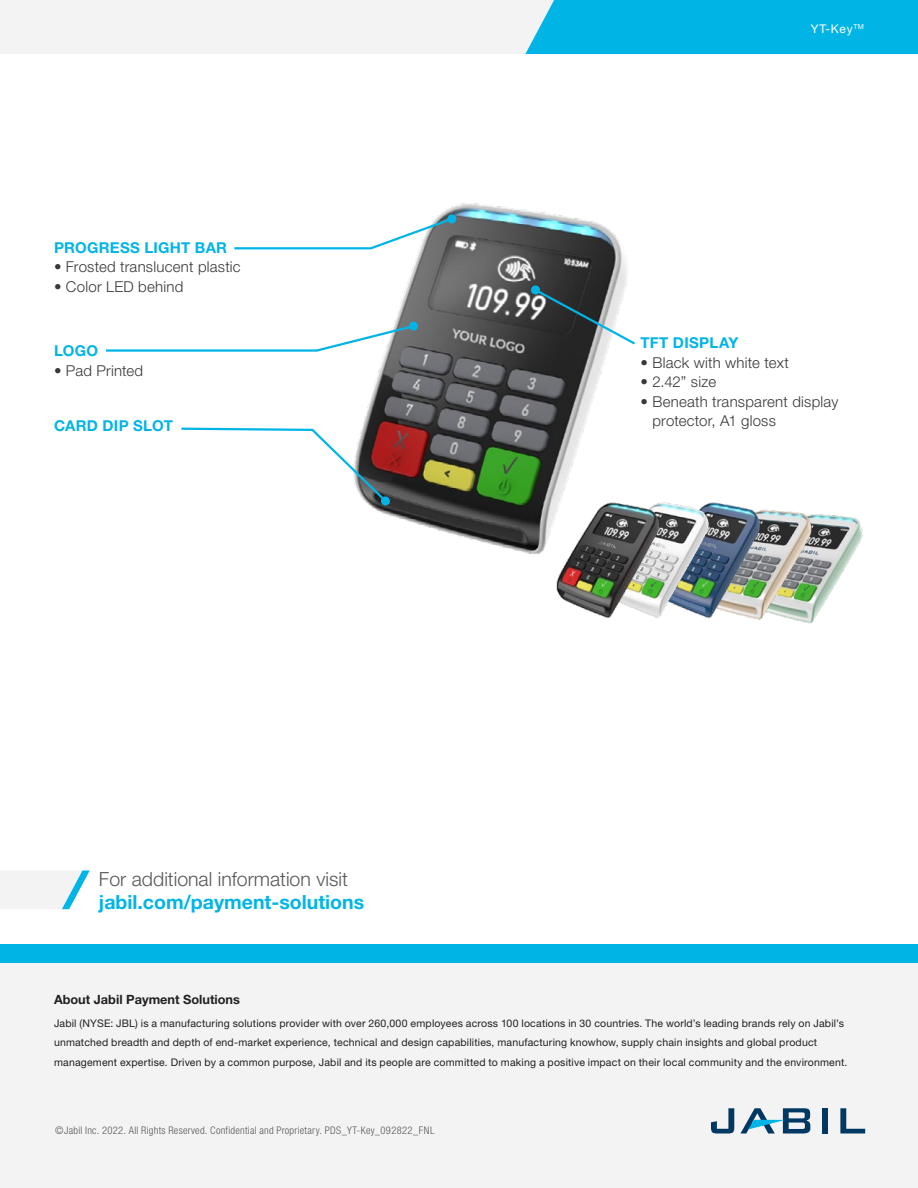
<style>
.page{position:relative;width:918px;height:1188px;background:#fff}
.page>*{position:absolute;margin:0;border:0;box-sizing:border-box;transform-origin:0 0}
.t1{font:300 19.5px "Helvetica Neue LT Std";color:#57585a}
.t2{font:700 19.5px "Helvetica Neue LT Std";color:#00b5e6}
.Bullet_Copy{font:300 15px/19.5px "Helvetica Neue LTW1 G";letter-spacing:.015em;color:#383839}
.Subhead_2{font:700 15px "Helvetica Neue LT Std";letter-spacing:.02em;color:#00b5e6}
.t3{font:700 12.75px "Helvetica Neue LT Std";color:#231f20}
.t4{font:12px "Helvetica Neue LT Std";color:#fff}
.t5{font:10.5px/19.5px "Helvetica Neue LT Std";letter-spacing:.02em;color:#231f20}
.t6{font:300 condensed 10.5px "Helvetica Neue LT Std";letter-spacing:.025em;color:#57585a}
</style>
<div class="page">
<div style="left:0;top:954px;width:918px;height:234px;background:#f3f3f4"></div>
<svg style="left:711px;top:1108px;width:23px;height:25px"></svg>
<div style="left:822px;top:1108px;width:6px;height:25px;background:#003864"></div>
<svg style="left:840px;top:1108px;width:25px;height:25px"></svg>
<svg style="left:740px;top:1108px;width:70px;height:25px"></svg>
<div style="left:0;top:945px;width:918px;height:18px;background:#00b5e6"></div>
<div style="left:0;top:0;width:918px;height:54px;background:#f3f3f4"></div>
<div style="left:525px;top:0;width:393px;height:54px;background:#00b5e6"></div>
<svg style="left:0;top:870px;width:90px;height:39px"></svg>
<img style="left:363px;top:203px;width:265px;height:351px">
<svg style="left:234px;top:216px;width:221px;height:35px"></svg>
<div style="left:447px;top:214px;width:9px;height:9px;background:#00b5e6;border-radius:50%"></div>
<svg style="left:106px;top:323px;width:310px;height:30px"></svg>
<div style="left:409px;top:322px;width:9px;height:9px;background:#00b5e6;border-radius:50%"></div>
<svg style="left:181px;top:426px;width:208px;height:78px"></svg>
<div style="left:381px;top:496px;width:9px;height:9px;background:#00b5e6;border-radius:50%"></div>
<svg style="left:532px;top:287px;width:103px;height:60px"></svg>
<div style="left:531px;top:285px;width:9px;height:9px;background:#00b5e6;border-radius:50%"></div>
<img style="left:818px;top:514px;width:45px;height:99px">
<img style="left:783px;top:511px;width:35px;height:113px">
<img style="left:719px;top:503px;width:64px;height:117px">
<img style="left:660px;top:502px;width:59px;height:117px">
<img style="left:551px;top:497px;width:109px;height:122px">
<p class="Subhead_2" style="left:54px;top:238px;width:175px">PROGRESS LIGHT BAR</p>
<p class="Bullet_Copy" style="left:54px;top:257px;width:188px">• Frosted translucent plastic</p>
<p class="Bullet_Copy" style="left:54px;top:276px;width:131px">• Color LED behind</p>
<p class="Subhead_2" style="left:54px;top:342px;width:46px">LOGO</p>
<p class="Bullet_Copy" style="left:54px;top:361px;width:91px">• Pad Printed</p>
<p class="Subhead_2" style="left:54px;top:416px;width:121px">CARD DIP SLOT</p>
<h1 class="t1" style="left:99px;top:867px;width:250px">For additional information visit</h1>
<h1 class="t2" style="left:99px;top:890px;width:267px">jabil.com/payment-solutions</h1>
<p class="t3" style="left:54px;top:992px;width:188px">About Jabil Payment Solutions</p>
<p class="t4" style="left:811px;top:22px;width:55px">YT-Key<sup>TM</sup></p>
<p class="Subhead_2" style="left:640px;top:334px;width:100px">TFT DISPLAY</p>
<p class="Bullet_Copy" style="left:640px;top:353px;width:150px">• Black with white text</p>
<p class="Bullet_Copy" style="left:640px;top:372px;width:77px">• 2.42” size</p>
<p class="Bullet_Copy" style="left:652px;top:392px;width:187px;text-indent:-12px">• Beneath transparent display protector, A1 gloss</p>
<p class="t5" style="left:54px;top:1013px;width:795px">Jabil (NYSE: JBL) is a manufacturing solutions provider with over 260,000 employees across 100 locations in 30 countries. The world’s leading brands rely on Jabil’s unmatched breadth and depth of end-market experience, technical and design capabilities, manufacturing knowhow, supply chain insights and global product management expertise. Driven by a common purpose, Jabil and its people are committed to making a positive impact on their local community and the environment.</p>
<p class="t6" style="left:55px;top:1125px;width:381px">©Jabil Inc. 2022. All Rights Reserved. Confidential and Proprietary. PDS_YT-Key_092822_FNL</p>
</div>
